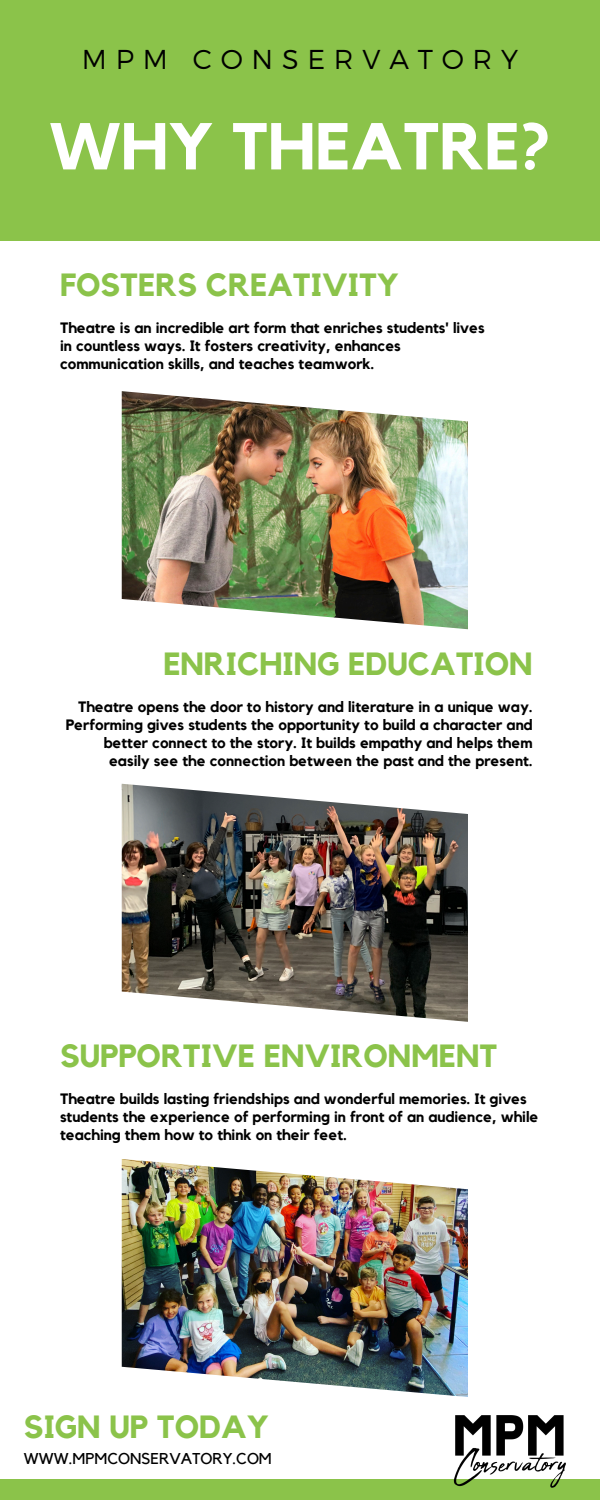
<style>
.page{position:relative;width:600px;height:1500px;background:#fff}
.page>*{position:absolute;margin:0;border:0;box-sizing:border-box;transform-origin:0 0}
.t1{font:700 65.4px "Kollektif";color:#fff}
.t2{font:700 32px "Kollektif";color:#8bc34a}
.t3{font:300 27.3px "Montserrat";letter-spacing:.32em;color:#000}
.t4{font:15.6px "Kollektif";color:#000}
.t5{font:700 15px/18px "Kollektif";color:#000}
</style>
<div class="page">
<div style="left:0;top:0;width:600px;height:241px;background:#8bc34a"></div>
<div style="left:0;top:1479px;width:600px;height:21px;background:#8bc34a"></div>
<img style="left:453px;top:1415px;width:113px;height:73px">
<img style="left:122px;top:391px;width:346px;height:238px">
<img style="left:122px;top:784px;width:346px;height:238px">
<img style="left:122px;top:1159px;width:346px;height:238px">
<h4 class="t3" style="left:82px;top:41px;width:438px">MPM CONSERVATORY</h4>
<h2 class="t1" style="left:49px;top:117px;width:503px">WHY THEATRE?</h2>
<p class="t2" style="left:60px;top:270px;width:341px">FOSTERS CREATIVITY</p>
<h2 class="t5" style="left:60px;top:319px;width:426px">Theatre is an incredible art form that enriches students' lives in countless ways. It fosters creativity, enhances communication skills, and teaches teamwork.</h2>
<p class="t2" style="left:163px;top:649px;width:371px">ENRICHING EDUCATION</p>
<p class="t5" style="left:66px;top:698px;width:468px;text-align:right">Theatre opens the door to history and literature in a unique way.<br>Performing gives students the opportunity to build a character and better connect to the story. It builds empathy and helps them easily see the connection between the past and the present.</p>
<p class="t2" style="left:60px;top:1042px;width:439px">SUPPORTIVE ENVIRONMENT</p>
<p class="t5" style="left:60px;top:1090px;width:480px">Theatre builds lasting friendships and wonderful memories. It gives students the experience of performing in front of an audience, while teaching them how to think on their feet.</p>
<h2 class="t2" style="left:24px;top:1412px;width:246px">SIGN UP TODAY</h2>
<p class="t4" style="left:24px;top:1451px;width:249px">WWW.MPMCONSERVATORY.COM</p>
</div>
